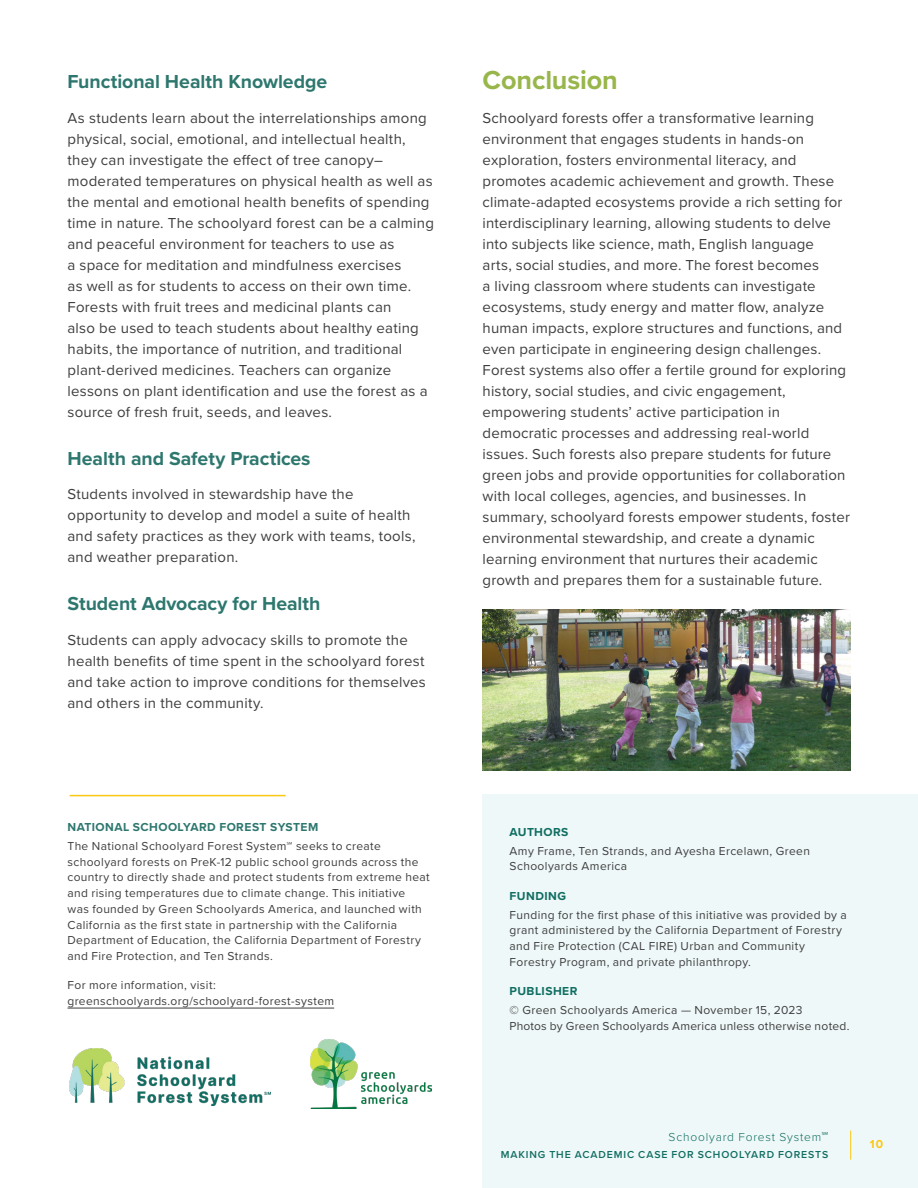
<style>
.page{position:relative;width:918px;height:1188px;background:#fff}
.page>*{position:absolute;margin:0;border:0;box-sizing:border-box;transform-origin:0 0}
.t1{font:700 27px "Proxima Nova";letter-spacing:-.005em;color:#98b64b}
.t2{font:700 19.5px "Proxima Nova";color:#2d776e}
.Text{font:15px/21px "Proxima Nova";letter-spacing:.015em;color:#3e3e3f}
.End_-_Body_Text_-_About_-_SFS{font:12px/15.8px "Proxima Nova";letter-spacing:.03em;color:#3e3e3f}
.About_SFS_-_Text_-_new{font:12px/15.8px "Proxima Nova";letter-spacing:.03em;color:#3e3e3f}
.End_-_Titles__About__Credits__-_SFS{font:700 12px "Proxima Nova";letter-spacing:.035em;color:#2d776e}
.About_SFS_-_H3_Title_-_new{font:700 12px "Proxima Nova";letter-spacing:.04em;color:#106e62}
.t3{font:300 12px "Proxima Nova";letter-spacing:.065em;color:#106e62}
.t4{font:700 12px "Proxima Nova";color:#fbc814}
.t5{font:600 10.5px "Proxima Nova";letter-spacing:.055em;color:#106e62}
.t6{font:600 10.5px "Proxima Nova";letter-spacing:.085em;color:#106e62}
.s1{font-size:13.5px}
</style>
<div class="page">
<div style="left:483px;top:795px;width:435px;height:393px;background:#eff8f8"></div>
<img style="left:310px;top:1039px;width:122px;height:69px">
<svg style="left:850px;top:1131px;width:1px;height:29px"></svg>
<img style="left:483px;top:610px;width:367px;height:161px">
<hr style="left:70px;top:795px;width:216px;height:1px;background:#fbc814">
<hr style="left:68px;top:1008px;width:266px;height:1px;background:#3e3e3f">
<img style="left:69px;top:1048px;width:201px;height:57px">
<h2 class="t2" style="left:68px;top:67px;width:261px">Functional Health Knowledge</h2>
<p class="Text" style="left:68px;top:107px;width:368px">As students learn about the interrelationships among physical, social, emotional, and intellectual health, they can investigate the effect of tree canopy– moderated temperatures on physical health as well as the mental and emotional health benefits of spending time in nature. The schoolyard forest can be a calming and peaceful environment for teachers to use as<br>a space for meditation and mindfulness exercises<br>as well as for students to access on their own time.<br>Forests with fruit trees and medicinal plants can<br>also be used to teach students about healthy eating habits, the importance of nutrition, and traditional plant-derived medicines. Teachers can organize lessons on plant identification and use the forest as a source of fresh fruit, seeds, and leaves.</p>
<h2 class="t2" style="left:68px;top:444px;width:245px">Health and Safety Practices</h2>
<p class="Text" style="left:68px;top:483px;width:350px">Students involved in stewardship have the opportunity to develop and model a suite of health and safety practices as they work with teams, tools, and weather preparation.</p>
<h2 class="t2" style="left:68px;top:589px;width:255px">Student Advocacy for Health</h2>
<p class="Text" style="left:68px;top:629px;width:360px">Students can apply advocacy skills to promote the health benefits of time spent in the schoolyard forest and take action to improve conditions for themselves and others in the community.</p>
<p class="End_-_Titles__About__Credits__-_SFS" style="left:68px;top:818px;width:252px">NATIONAL SCHOOLYARD FOREST SYSTEM</p>
<p class="End_-_Body_Text_-_About_-_SFS" style="left:68px;top:837px;width:364px">The National Schoolyard Forest System℠ seeks to create schoolyard forests on PreK-12 public school grounds across the country to directly shade and protect students from extreme heat and rising temperatures due to climate change. This initiative<br>was founded by Green Schoolyards America, and launched with California as the first state in partnership with the California Department of Education, the California Department of Forestry and Fire Protection, and Ten Strands.</p>
<p class="End_-_Body_Text_-_About_-_SFS" style="left:68px;top:977px;width:268px">For more information, visit: greenschoolyards.org/schoolyard-forest-system</p>
<h1 class="t1" style="left:483px;top:60px;width:137px">Conclusion</h1>
<p class="Text" style="left:483px;top:107px;width:369px">Schoolyard forests offer a transformative learning environment that engages students in hands-on exploration, fosters environmental literacy, and promotes academic achievement and growth. These climate-adapted ecosystems provide a rich setting for interdisciplinary learning, allowing students to delve into subjects like science, math, English language<br>arts, social studies, and more. The forest becomes<br>a living classroom where students can investigate ecosystems, study energy and matter flow, analyze human impacts, explore structures and functions, and even participate in engineering design challenges.<br>Forest systems also offer a fertile ground for exploring history, social studies, and civic engagement, empowering students’ active participation in democratic processes and addressing real-world issues. Such forests also prepare students for future green jobs and provide opportunities for collaboration with local colleges, agencies, and businesses. In summary, schoolyard forests empower students, foster environmental stewardship, and create a dynamic learning environment that nurtures their academic growth and prepares them for a sustainable future.</p>
<p class="About_SFS_-_H3_Title_-_new" style="left:510px;top:823px;width:60px">AUTHORS</p>
<p class="About_SFS_-_Text_-_new" style="left:510px;top:842px;width:302px">Amy Frame, Ten Strands, and Ayesha Ercelawn, Green<br>Schoolyards America</p>
<p class="About_SFS_-_H3_Title_-_new" style="left:510px;top:887px;width:58px">FUNDING</p>
<p class="About_SFS_-_Text_-_new" style="left:510px;top:906px;width:339px">Funding for the first phase of this initiative was provided by a grant administered by the California Department of Forestry and Fire Protection (CAL FIRE) Urban and Community Forestry Program, and private philanthropy.</p>
<p class="About_SFS_-_H3_Title_-_new" style="left:510px;top:982px;width:69px">PUBLISHER</p>
<p class="About_SFS_-_Text_-_new" style="left:510px;top:1002px;width:342px">© Green Schoolyards America — November 15, 2023<br>Photos by Green Schoolyards America unless otherwise noted.</p>
<p class="t3" style="left:669px;top:1128px;width:161px">Schoolyard Forest System<span class="s1">℠</span></p>
<p class="t6" style="left:501px;top:1146px;width:329px">MAKING THE ACADEMIC CASE FOR SCHOOLYARD FORESTS</p>
<p class="t5" style="left:518px;top:1148px;width:312px">MAKING THE ACADEMIC CASE FOR SCHOOLYARD FORESTS</p>
<p class="t4" style="left:870px;top:1135px;width:15px">10</p>
</div>
